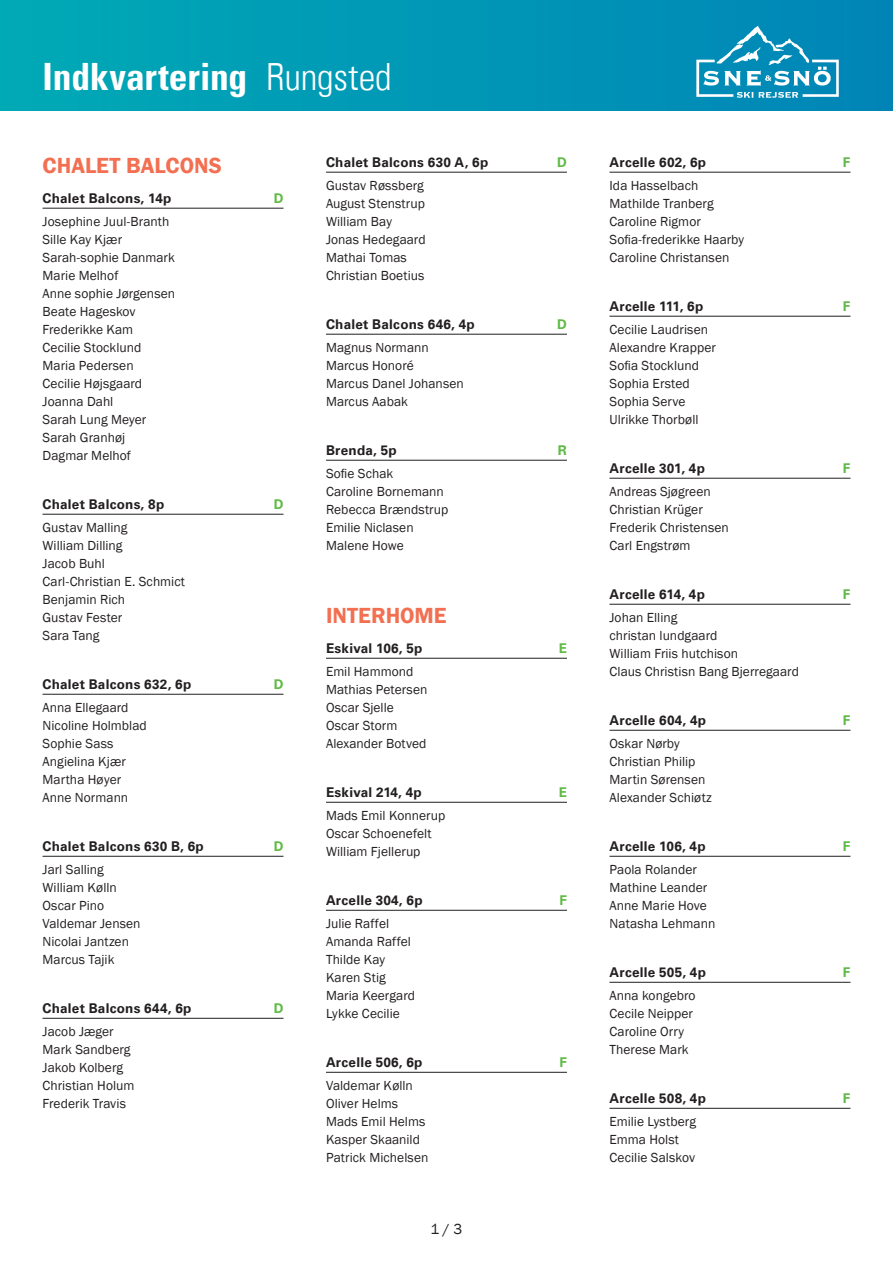
<style>
.page{position:relative;width:893px;height:1263px;background:#fff}
.page>*{position:absolute;margin:0;border:0;box-sizing:border-box;transform-origin:0 0}
.t1{font:700 condensed 37.5px "Univers LT Std";letter-spacing:-.005em;color:#fff}
.t2{font:600 22.5px "Franklin Gothic";color:#f36f51}
.t3{font:15px "Franklin Gothic";color:#231f20}
.t4{font:13.5px/18px "Franklin Gothic";letter-spacing:.005em;color:#231f20}
.t5{font:italic 700 13.5px "Univers";letter-spacing:.02em;color:#231f20}
.t6{font:italic 700 13.5px "Univers";color:#60bb46}
.s1{font-family:"Univers";font-weight:300}
</style>
<div class="page">
<hr style="left:43px;top:208px;width:240px;height:1px;background:#231f20">
<hr style="left:43px;top:514px;width:240px;height:1px;background:#231f20">
<hr style="left:43px;top:694px;width:240px;height:1px;background:#231f20">
<hr style="left:43px;top:856px;width:240px;height:1px;background:#231f20">
<hr style="left:43px;top:1018px;width:240px;height:1px;background:#231f20">
<hr style="left:326px;top:172px;width:241px;height:1px;background:#231f20">
<hr style="left:326px;top:334px;width:241px;height:1px;background:#231f20">
<hr style="left:326px;top:460px;width:241px;height:1px;background:#231f20">
<hr style="left:326px;top:658px;width:241px;height:1px;background:#231f20">
<hr style="left:326px;top:802px;width:241px;height:1px;background:#231f20">
<hr style="left:326px;top:910px;width:241px;height:1px;background:#231f20">
<hr style="left:326px;top:1072px;width:241px;height:1px;background:#231f20">
<hr style="left:609px;top:172px;width:241px;height:1px;background:#231f20">
<hr style="left:609px;top:316px;width:241px;height:1px;background:#231f20">
<hr style="left:609px;top:478px;width:241px;height:1px;background:#231f20">
<hr style="left:609px;top:604px;width:241px;height:1px;background:#231f20">
<hr style="left:609px;top:730px;width:241px;height:1px;background:#231f20">
<hr style="left:609px;top:856px;width:241px;height:1px;background:#231f20">
<hr style="left:609px;top:982px;width:241px;height:1px;background:#231f20">
<hr style="left:609px;top:1108px;width:241px;height:1px;background:#231f20">
<div style="left:0;top:0;width:893px;height:110px;background:linear-gradient(to right,#00a9b5,#0085b7)"></div>
<svg style="left:696px;top:26px;width:143px;height:72px;background:#35a2c5"></svg>
<h1 class="t1" style="left:43px;top:54px;width:351px">Indkvartering <span class="s1">Rungsted</span></h1>
<h2 class="t2" style="left:43px;top:152px;width:181px">CHALET BALCONS</h2>
<p class="t5" style="left:43px;top:191px;width:130px">Chalet Balcons, 14p</p>
<p class="t6" style="left:274px;top:191px;width:11px">D</p>
<p class="t4" style="left:43px;top:213px;width:134px">Josephine Juul-Branth<br>Sille Kay Kjær<br>Sarah-sophie Danmark<br>Marie Melhof<br>Anne sophie Jørgensen<br>Beate Hageskov<br>Frederikke Kam<br>Cecilie Stocklund<br>Maria Pedersen<br>Cecilie Højsgaard<br>Joanna Dahl<br>Sarah Lung Meyer<br>Sarah Granhøj<br>Dagmar Melhof</p>
<p class="t5" style="left:43px;top:497px;width:123px">Chalet Balcons, 8p</p>
<p class="t6" style="left:274px;top:497px;width:11px">D</p>
<p class="t4" style="left:43px;top:519px;width:144px">Gustav Malling<br>William Dilling<br>Jacob Buhl<br>Carl-Christian E. Schmict<br>Benjamin Rich<br>Gustav Fester<br>Sara Tang</p>
<p class="t5" style="left:43px;top:677px;width:150px">Chalet Balcons 632, 6p</p>
<p class="t6" style="left:274px;top:677px;width:11px">D</p>
<p class="t4" style="left:43px;top:699px;width:106px">Anna Ellegaard<br>Nicoline Holmblad<br>Sophie Sass<br>Angielina Kjær<br>Martha Høyer<br>Anne Normann</p>
<p class="t5" style="left:43px;top:839px;width:163px">Chalet Balcons 630 B, 6p</p>
<p class="t6" style="left:274px;top:839px;width:11px">D</p>
<p class="t4" style="left:43px;top:860px;width:100px">Jarl Salling<br>William Kølln<br>Oscar Pino<br>Valdemar Jensen<br>Nicolai Jantzen<br>Marcus Tajik</p>
<p class="t5" style="left:43px;top:1001px;width:150px">Chalet Balcons 644, 6p</p>
<p class="t6" style="left:274px;top:1001px;width:11px">D</p>
<p class="t4" style="left:43px;top:1022px;width:93px">Jacob Jæger<br>Mark Sandberg<br>Jakob Kolberg<br>Christian Holum<br>Frederik Travis</p>
<p class="t5" style="left:326px;top:155px;width:164px">Chalet Balcons 630 A, 6p</p>
<p class="t6" style="left:557px;top:155px;width:11px">D</p>
<p class="t4" style="left:326px;top:177px;width:101px">Gustav Røssberg<br>August Stenstrup<br>William Bay<br>Jonas Hedegaard<br>Mathai Tomas<br>Christian Boetius</p>
<p class="t5" style="left:326px;top:317px;width:150px">Chalet Balcons 646, 4p</p>
<p class="t6" style="left:557px;top:317px;width:11px">D</p>
<p class="t4" style="left:326px;top:339px;width:139px">Magnus Normann<br>Marcus Honoré<br>Marcus Danel Johansen<br>Marcus Aabak</p>
<p class="t5" style="left:326px;top:443px;width:72px">Brenda, 5p</p>
<p class="t6" style="left:558px;top:443px;width:11px">R</p>
<p class="t4" style="left:326px;top:465px;width:124px">Sofie Schak<br>Caroline Bornemann<br>Rebecca Brændstrup<br>Emilie Niclasen<br>Malene Howe</p>
<h2 class="t2" style="left:326px;top:602px;width:122px">INTERHOME</h2>
<p class="t5" style="left:326px;top:641px;width:98px">Eskival 106, 5p</p>
<p class="t6" style="left:559px;top:641px;width:10px">E</p>
<p class="t4" style="left:326px;top:663px;width:103px">Emil Hammond<br>Mathias Petersen<br>Oscar Sjelle<br>Oscar Storm<br>Alexander Botved</p>
<p class="t5" style="left:326px;top:785px;width:97px">Eskival 214, 4p</p>
<p class="t6" style="left:559px;top:785px;width:10px">E</p>
<p class="t4" style="left:326px;top:807px;width:121px">Mads Emil Konnerup<br>Oscar Schoenefelt<br>William Fjellerup</p>
<p class="t5" style="left:326px;top:893px;width:98px">Arcelle 304, 6p</p>
<p class="t6" style="left:559px;top:893px;width:9px">F</p>
<p class="t4" style="left:326px;top:915px;width:91px">Julie Raffel<br>Amanda Raffel<br>Thilde Kay<br>Karen Stig<br>Maria Keergard<br>Lykke Cecilie</p>
<p class="t5" style="left:326px;top:1055px;width:98px">Arcelle 506, 6p</p>
<p class="t6" style="left:559px;top:1055px;width:9px">F</p>
<p class="t4" style="left:326px;top:1077px;width:104px">Valdemar Kølln<br>Oliver Helms<br>Mads Emil Helms<br>Kasper Skaanild<br>Patrick Michelsen</p>
<p class="t3" style="left:430px;top:1219px;width:33px">1 / 3</p>
<p class="t5" style="left:609px;top:155px;width:98px">Arcelle 602, 6p</p>
<p class="t6" style="left:843px;top:155px;width:9px">F</p>
<p class="t4" style="left:609px;top:177px;width:136px">Ida Hasselbach<br>Mathilde Tranberg<br>Caroline Rigmor<br>Sofia-frederikke Haarby<br>Caroline Christansen</p>
<p class="t5" style="left:609px;top:299px;width:95px">Arcelle 111, 6p</p>
<p class="t6" style="left:843px;top:299px;width:9px">F</p>
<p class="t4" style="left:609px;top:321px;width:108px">Cecilie Laudrisen<br>Alexandre Krapper<br>Sofia Stocklund<br>Sophia Ersted<br>Sophia Serve<br>Ulrikke Thorbøll</p>
<p class="t5" style="left:609px;top:461px;width:97px">Arcelle 301, 4p</p>
<p class="t6" style="left:843px;top:461px;width:9px">F</p>
<p class="t4" style="left:609px;top:483px;width:121px">Andreas Sjøgreen<br>Christian Krüger<br>Frederik Christensen<br>Carl Engstrøm</p>
<p class="t5" style="left:609px;top:587px;width:97px">Arcelle 614, 4p</p>
<p class="t6" style="left:843px;top:587px;width:9px">F</p>
<p class="t4" style="left:609px;top:609px;width:191px">Johan Elling<br>christan lundgaard<br>William Friis hutchison<br>Claus Christisn Bang Bjerregaard</p>
<p class="t5" style="left:609px;top:713px;width:98px">Arcelle 604, 4p</p>
<p class="t6" style="left:843px;top:713px;width:9px">F</p>
<p class="t4" style="left:609px;top:735px;width:104px">Oskar Nørby<br>Christian Philip<br>Martin Sørensen<br>Alexander Schiøtz</p>
<p class="t5" style="left:609px;top:839px;width:98px">Arcelle 106, 4p</p>
<p class="t6" style="left:843px;top:839px;width:9px">F</p>
<p class="t4" style="left:609px;top:861px;width:107px">Paola Rolander<br>Mathine Leander<br>Anne Marie Hove<br>Natasha Lehmann</p>
<p class="t5" style="left:609px;top:965px;width:98px">Arcelle 505, 4p</p>
<p class="t6" style="left:843px;top:965px;width:9px">F</p>
<p class="t4" style="left:609px;top:987px;width:88px">Anna kongebro<br>Cecile Neipper<br>Caroline Orry<br>Therese Mark</p>
<p class="t5" style="left:609px;top:1091px;width:98px">Arcelle 508, 4p</p>
<p class="t6" style="left:843px;top:1091px;width:9px">F</p>
<p class="t4" style="left:609px;top:1113px;width:88px">Emilie Lystberg<br>Emma Holst<br>Cecilie Salskov</p>
</div>
